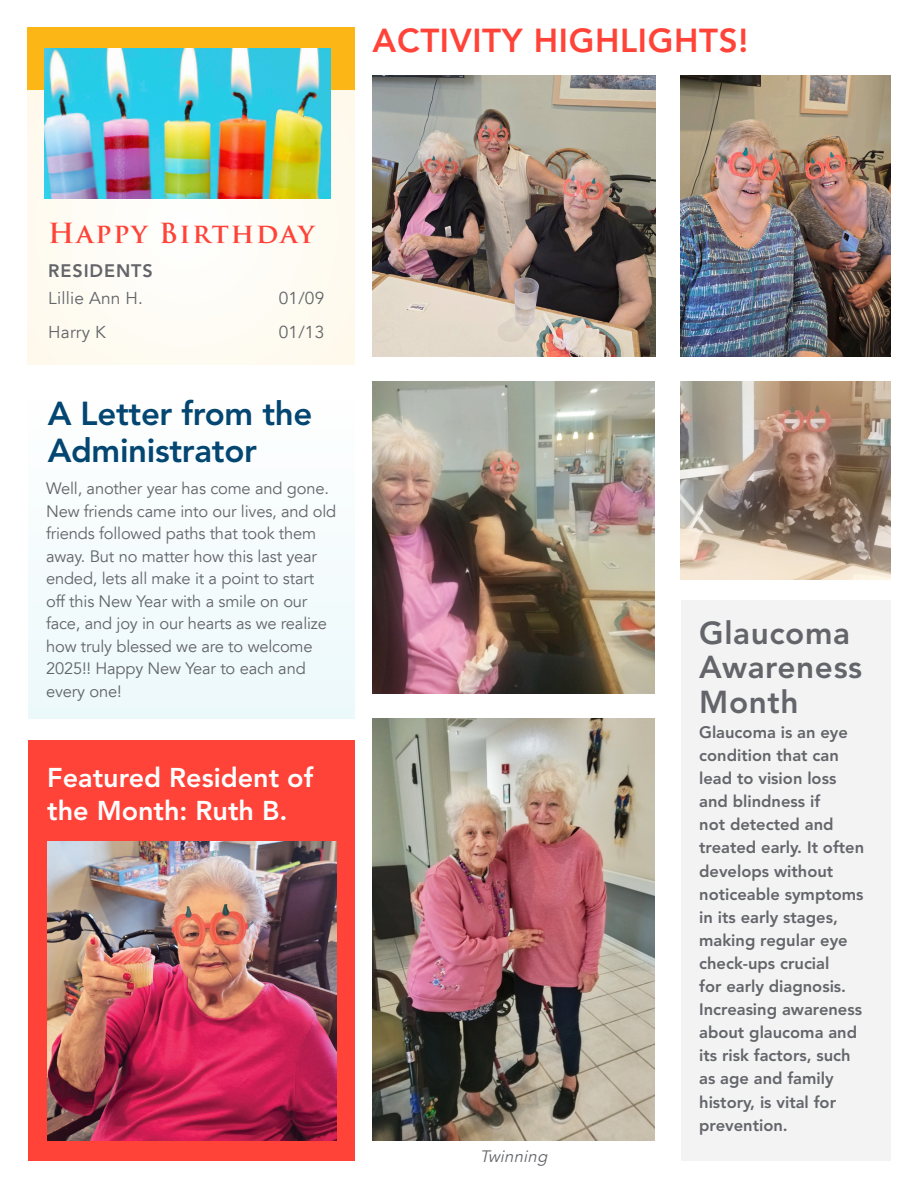
<style>
.page{position:relative;width:918px;height:1188px;background:#fff}
.page>*{position:absolute;margin:0;border:0;box-sizing:border-box;transform-origin:0 0}
.t1{font:800 33px/37.5px "Avenir LT Std";letter-spacing:-.01em;color:#034672}
.t2{font:800 33px "Avenir LT Std";letter-spacing:.02em;color:#ff4338}
.t3{font:800 31.5px/34.5px "Avenir LT Std";letter-spacing:.02em;color:#63656a}
.t4{font:800 27px/33px "Avenir LT Std";color:#fff}
.t5{font:700 27px "Trajan Pro";letter-spacing:.07em;color:#ff4338}
.t6{font:800 18px "Avenir LT Std";letter-spacing:.05em;color:#63656a}
.t7{font:17.25px "Avenir LT";letter-spacing:.01em;color:#63656a}
.t8{font:800 16.5px/23.1px "Avenir LT Std";color:#63656a}
.t9{font:16.5px/22.5px "Avenir LT";letter-spacing:-.01em;color:#63656a}
.t10{font:italic 16.5px "Avenir LT";color:#63656a}
</style>
<div class="page">
<div style="left:27px;top:32px;width:328px;height:333px;background:#fefbf3"></div>
<div style="left:28px;top:386px;width:327px;height:332px;background:#f5fcfd"></div>
<div style="left:27px;top:27px;width:328px;height:63px;background:#fcb615"></div>
<img style="left:44px;top:49px;width:286px;height:149px">
<div style="left:28px;top:740px;width:327px;height:421px;background:#ff4338"></div>
<img style="left:48px;top:841px;width:288px;height:299px">
<img style="left:681px;top:382px;width:210px;height:197px">
<img style="left:373px;top:382px;width:281px;height:311px">
<img style="left:373px;top:75px;width:282px;height:281px">
<img style="left:681px;top:75px;width:210px;height:281px">
<img style="left:373px;top:718px;width:281px;height:422px">
<div style="left:682px;top:600px;width:209px;height:561px;background:#f3f3f3"></div>
<p class="t2" style="left:373px;top:21px;width:377px">ACTIVITY HIGHLIGHTS!</p>
<p class="t5" style="left:48px;top:216px;width:268px">Happy Birthday</p>
<p class="t6" style="left:48px;top:260px;width:106px">RESIDENTS</p>
<p class="t7" style="left:48px;top:288px;width:96px">Lillie Ann H.</p>
<p class="t7" style="left:279px;top:288px;width:47px">01/09</p>
<p class="t7" style="left:48px;top:322px;width:59px">Harry K</p>
<p class="t7" style="left:279px;top:322px;width:47px">01/13</p>
<p class="t1" style="left:48px;top:395px;width:266px">A Letter from the<br>Administrator</p>
<p class="t9" style="left:46px;top:478px;width:292px">Well, another year has come and gone.<br>New friends came into our lives, and old friends followed paths that took them away. But no matter how this last year ended, lets all make it a point to start off this New Year with a smile on our face, and joy in our hearts as we realize how truly blessed we are to welcome 2025!! Happy New Year to each and every one!</p>
<p class="t4" style="left:47px;top:761px;width:268px">Featured Resident of the Month: Ruth B.</p>
<p class="t10" style="left:480px;top:1147px;width:73px">Twinning</p>
<p class="t3" style="left:699px;top:616px;width:165px">Glaucoma<br>Awareness<br>Month</p>
<p class="t8" style="left:699px;top:721px;width:167px">Glaucoma is an eye condition that can lead to vision loss and blindness if<br>not detected and treated early. It often develops without noticeable symptoms in its early stages, making regular eye check-ups crucial<br>for early diagnosis.<br>Increasing awareness about glaucoma and its risk factors, such as age and family history, is vital for prevention.</p>
</div>
